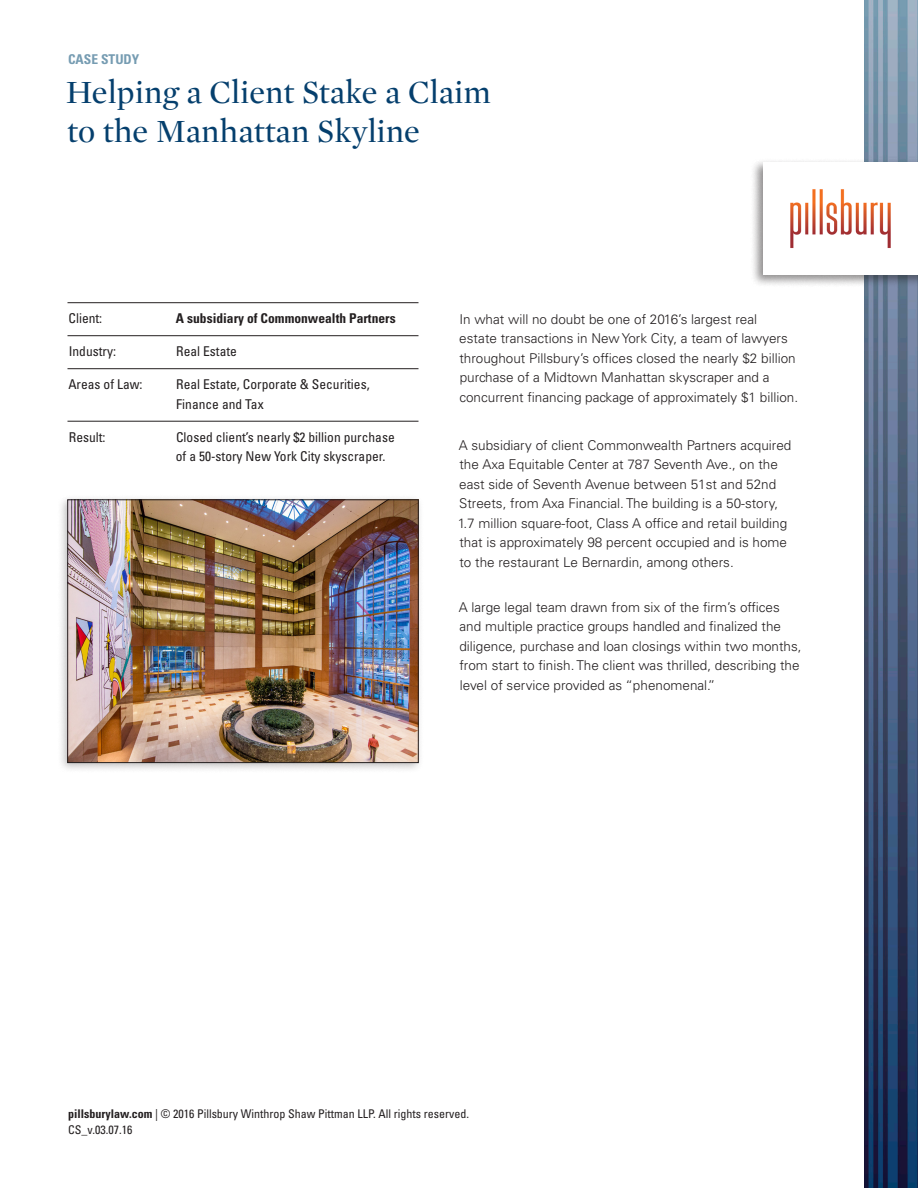
<style>
.page{position:relative;width:918px;height:1188px;background:#fff}
.page>*{position:absolute;margin:0;border:0;box-sizing:border-box;transform-origin:0 0}
.t1{font:33px/39px "Mercury Display";color:#053f6d}
.t2{font:300 13.5px/19.5px "Univers LT Std";color:#231f20}
.t3{font:condensed 13.5px/19.5px "Univers LT Std";color:#231f20}
.t4{font:700 condensed 13.5px "Univers LT Std";color:#231f20}
.t5{font:700 condensed 13.5px "Univers LT Std";color:#769cb2}
.t6{font:condensed 12px/16.5px "Univers LT Std";color:#231f20}
.s1{font-weight:700}
</style>
<div class="page">
<hr style="left:68px;top:302px;width:350px;height:1px;background:#231f20">
<hr style="left:68px;top:335px;width:350px;height:1px;background:#231f20">
<hr style="left:68px;top:368px;width:350px;height:1px;background:#231f20">
<hr style="left:68px;top:421px;width:350px;height:1px;background:#231f20">
<div style="left:57px;top:494px;width:368px;height:280px;background:#231f20;opacity:.3"></div>
<img style="left:70px;top:502px;width:346px;height:259px">
<div style="left:68px;top:500px;width:350px;height:263px;border:1px solid #231f20"></div>
<img style="left:864px;top:0;width:54px;height:1188px">
<div style="left:750px;top:159px;width:168px;height:129px;background:#231f20;opacity:.5"></div>
<img style="left:764px;top:162px;width:154px;height:113px">
<p class="t5" style="left:68px;top:51px;width:73px">CASE STUDY</p>
<h1 class="t1" style="left:66px;top:71px;width:427px">Helping a Client Stake a Claim to the Manhattan Skyline</h1>
<p class="t3" style="left:69px;top:308px;width:35px">Client:</p>
<p class="t4" style="left:176px;top:310px;width:221px">A subsidiary of Commonwealth Partners</p>
<p class="t3" style="left:69px;top:341px;width:49px">Industry:</p>
<p class="t3" style="left:176px;top:341px;width:62px">Real Estate</p>
<p class="t3" style="left:68px;top:374px;width:76px">Areas of Law:</p>
<p class="t3" style="left:176px;top:374px;width:195px">Real Estate, Corporate &amp; Securities,<br>Finance and Tax</p>
<p class="t3" style="left:69px;top:427px;width:38px">Result:</p>
<p class="t3" style="left:176px;top:427px;width:220px">Closed client’s nearly $2 billion purchase of a 50-story New York City skyscraper.</p>
<p class="t2" style="left:459px;top:309px;width:340px">In what will no doubt be one of 2016’s largest real estate transactions in New York City, a team of lawyers throughout Pillsbury’s offices closed the nearly $2 billion purchase of a Midtown Manhattan skyscraper and a concurrent financing package of approximately $1 billion.</p>
<p class="t2" style="left:458px;top:435px;width:335px">A subsidiary of client Commonwealth Partners acquired the Axa Equitable Center at 787 Seventh Ave., on the east side of Seventh Avenue between 51st and 52nd Streets, from Axa Financial. The building is a 50-story, 1.7 million square-foot, Class A office and retail building that is approximately 98 percent occupied and is home to the restaurant Le Bernardin, among others.</p>
<p class="t2" style="left:459px;top:597px;width:344px">A large legal team drawn from six of the firm’s offices and multiple practice groups handled and finalized the diligence, purchase and loan closings within two months, from start to finish. The client was thrilled, describing the level of service provided as “phenomenal.”</p>
<p class="t6" style="left:68px;top:1105px;width:402px"><span class="s1">pillsburylaw.com</span> | © 2016 Pillsbury Winthrop Shaw Pittman LLP. All rights reserved.<br>CS_v.03.07.16</p>
</div>
